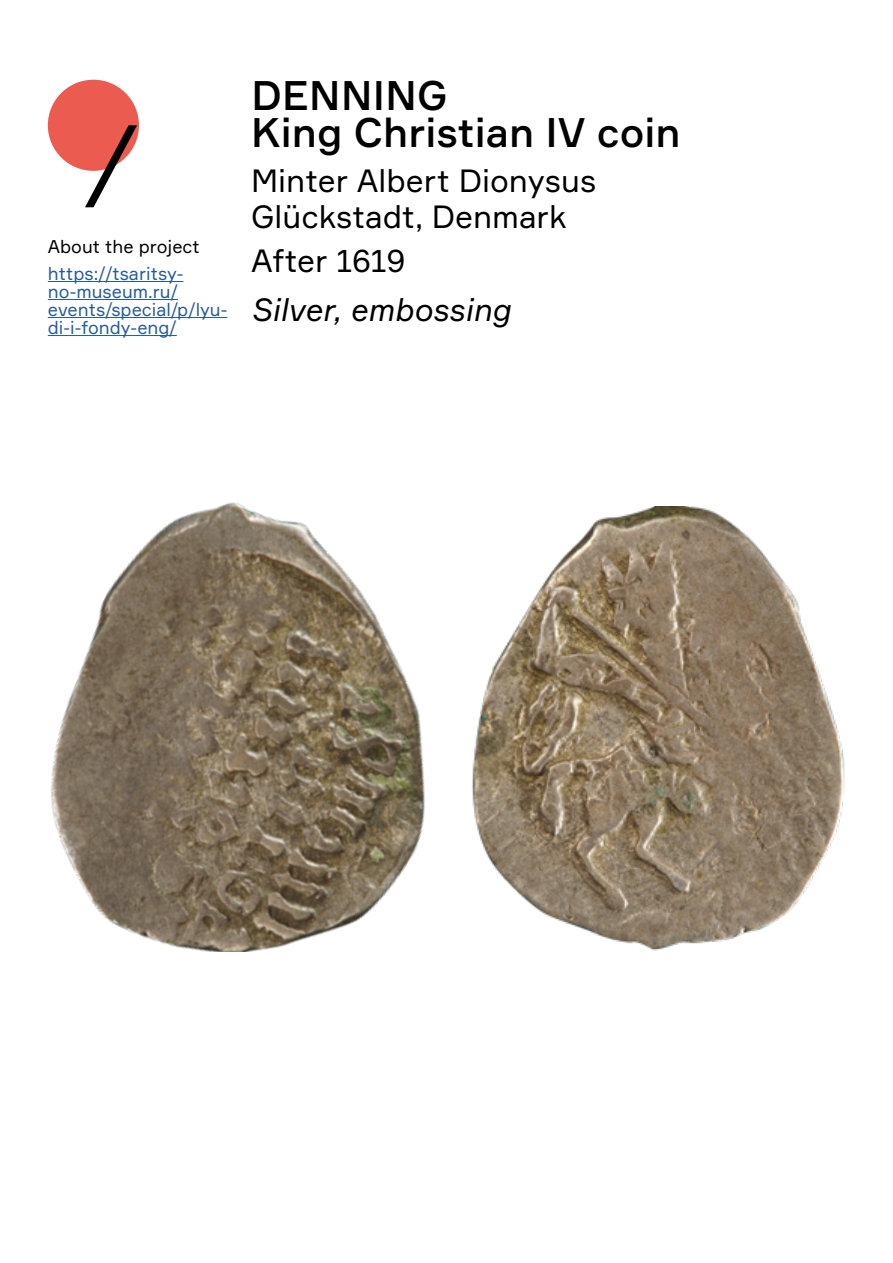
<style>
.page{position:relative;width:893px;height:1263px;background:#fff}
.page>*{position:absolute;margin:0;border:0;box-sizing:border-box;transform-origin:0 0}
.t1{font:500 40.5px/37.5px "Formular";color:#000}
.t2{font:31.5px/36px "Formular";color:#000}
.t3{font:italic 31.5px "Formular";color:#000}
.t4{font:18px/18px "Formular";color:#275b9b}
.t5{font:18px "Formular";color:#000}
</style>
<div class="page">
<img style="left:51px;top:502px;width:374px;height:450px">
<img style="left:472px;top:506px;width:373px;height:445px">
<div style="left:48px;top:80px;width:91px;height:91px;background:#eb5b4f;border-radius:50%"></div>
<svg style="left:85px;top:125px;width:52px;height:82px"></svg>
<hr style="left:48px;top:281px;width:135px;height:1px;background:#275b9b">
<hr style="left:48px;top:299px;width:130px;height:1px;background:#275b9b">
<hr style="left:48px;top:317px;width:179px;height:1px;background:#275b9b">
<hr style="left:48px;top:335px;width:129px;height:1px;background:#275b9b">
<p class="t5" style="left:48px;top:236px;width:154px">About the project</p>
<p class="t4" style="left:48px;top:264px;width:181px">https://tsaritsy&shy;no-museum.ru/ events/special/p/lyu&shy;di-i-fondy-eng/</p>
<h1 class="t1" style="left:251px;top:76px;width:431px">DENNING<br>King Christian IV coin</h1>
<h2 class="t2" style="left:251px;top:162px;width:346px">Minter Albert Dionysus<br>Glückstadt, Denmark</h2>
<h2 class="t2" style="left:251px;top:243px;width:156px">After 1619</h2>
<h2 class="t3" style="left:251px;top:291px;width:261px">Silver, embossing</h2>
</div>
